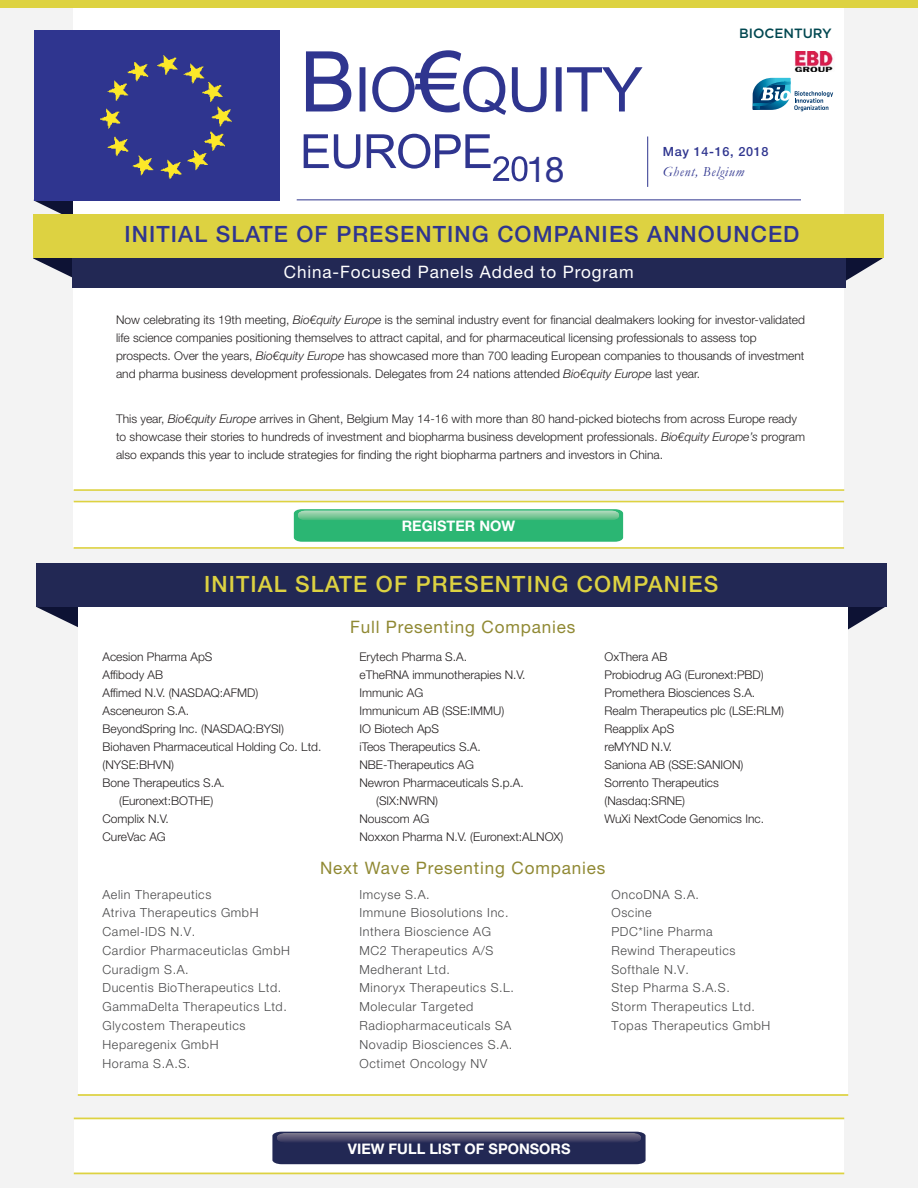
<style>
.page{position:relative;width:918px;height:1188px;background:#f3f3f3}
.page>*{position:absolute;margin:0;border:0;box-sizing:border-box;transform-origin:0 0}
.t1{font:35.4px "Helvetica Neue LT Std";color:#2f358f}
.t2{font:500 22.5px "Helvetica Neue LT Std";letter-spacing:.05em;color:#2f358f}
.t3{font:500 22.5px "Helvetica Neue LT Std";letter-spacing:.05em;color:#ddd241}
.t4{font:17.1px "Helvetica Neue LT Std";letter-spacing:.05em;color:#908933}
.t5{font:17.1px "Helvetica Neue LT Std";letter-spacing:.05em;color:#fff}
.t6{font:700 14.55px "Helvetica Neue LT Std";color:#fff}
.t7{font:italic 13.95px "Garamond";letter-spacing:.05em;color:#2f358f}
.t8{font:500 13.5px "Gotham";color:#004750}
.t9{font:300 12.6px/18.8px "Helvetica Neue LT Std";letter-spacing:.045em;color:#49494a}
.t10{font:500 12.6px "Helvetica Neue LT Std";letter-spacing:.05em;color:#2f358f}
.t11{font:300 12px/18px "Helvetica Neue LT Std";color:#231f20}
.s1{font-style:italic}
</style>
<div class="page">
<svg style="left:848px;top:606px;width:37px;height:24px"></svg>
<svg style="left:36px;top:606px;width:42px;height:21px"></svg>
<svg style="left:845px;top:258px;width:38px;height:30px"></svg>
<svg style="left:33px;top:199px;width:41px;height:92px"></svg>
<div style="left:74px;top:0;width:770px;height:490px;background:#fff"></div>
<hr style="left:297px;top:200px;width:504px;height:1px;background:#2f358f">
<div style="left:0;top:0;width:918px;height:8px;background:#ddd241"></div>
<hr style="left:647px;top:136px;width:1px;height:51px;background:#2f358f">
<div style="left:33px;top:215px;width:851px;height:43px;background:#ddd241"></div>
<hr style="left:74px;top:489px;width:770px;height:2px;background:#ddd241">
<div style="left:74px;top:1118px;width:770px;height:55px;background:#fff"></div>
<hr style="left:74px;top:1118px;width:770px;height:1px;background:#ddd241">
<hr style="left:74px;top:1173px;width:770px;height:1px;background:#ddd241">
<div style="left:78px;top:591px;width:770px;height:504px;background:#fff"></div>
<hr style="left:78px;top:1094px;width:770px;height:2px;background:#ddd241">
<div style="left:72px;top:258px;width:773px;height:30px;background:#222854"></div>
<div style="left:36px;top:563px;width:850px;height:43px;background:#222854"></div>
<div style="left:34px;top:30px;width:245px;height:170px;background:#2f358f"></div>
<img style="left:100px;top:55px;width:132px;height:124px">
<img style="left:794px;top:52px;width:40px;height:20px">
<img style="left:306px;top:50px;width:337px;height:119px">
<svg style="left:753px;top:78px;width:80px;height:33px"></svg>
<div style="left:74px;top:502px;width:769px;height:46px;background:#fff"></div>
<hr style="left:74px;top:501px;width:770px;height:1px;background:#ddd241">
<hr style="left:74px;top:547px;width:770px;height:2px;background:#ddd241">
<svg style="left:294px;top:509px;width:329px;height:33px"></svg>
<img style="left:298px;top:510px;width:321px;height:10px">
<div style="left:272px;top:1132px;width:374px;height:32px;background:#222854"></div>
<img style="left:277px;top:1133px;width:364px;height:10px">
<p class="t8" style="left:739px;top:27px;width:94px">BIOCENTURY</p>
<p class="t10" style="left:663px;top:145px;width:107px">May 14-16, 2018</p>
<h1 class="t1" style="left:527px;top:149px;width:40px">18</h1>
<p class="t7" style="left:663px;top:164px;width:83px">Ghent, Belgium</p>
<h2 class="t2" style="left:125px;top:221px;width:676px">INITIAL SLATE OF PRESENTING COMPANIES ANNOUNCED</h2>
<h3 class="t5" style="left:284px;top:262px;width:351px">China-Focused Panels Added to Program</h3>
<p class="t11" style="left:116px;top:312px;width:691px">Now celebrating its 19th meeting, <span class="s1">Bio€quity Europe</span> is the seminal industry event for financial dealmakers looking for investor-validated life science companies positioning themselves to attract capital, and for pharmaceutical licensing professionals to assess top prospects. Over the years, <span class="s1">Bio€quity Europe</span> has showcased more than 700 leading European companies to thousands of investment and pharma business development professionals. Delegates from 24 nations attended <span class="s1">Bio€quity Europe</span> last year.</p>
<p class="t11" style="left:116px;top:411px;width:691px">This year, <span class="s1">Bio€quity Europe</span> arrives in Ghent, Belgium May 14-16 with more than 80 hand-picked biotechs from across Europe ready to showcase their stories to hundreds of investment and biopharma business development professionals. <span class="s1">Bio€quity Europe’s</span> program also expands this year to include strategies for finding the right biopharma partners and investors in China.</p>
<p class="t6" style="left:402px;top:518px;width:115px">REGISTER NOW</p>
<h2 class="t3" style="left:204px;top:571px;width:516px">INITIAL SLATE OF PRESENTING COMPANIES</h2>
<p class="t11" style="left:103px;top:650px;width:112px">Acesion Pharma ApS</p>
<p class="t11" style="left:103px;top:668px;width:62px">Affibody AB</p>
<p class="t11" style="left:103px;top:686px;width:157px">Affimed N.V. (NASDAQ:AFMD)</p>
<p class="t11" style="left:103px;top:704px;width:88px">Asceneuron S.A.</p>
<p class="t11" style="left:103px;top:722px;width:183px">BeyondSpring Inc. (NASDAQ:BYSI)</p>
<p class="t11" style="left:103px;top:740px;width:220px">Biohaven Pharmaceutical Holding Co. Ltd.</p>
<p class="t11" style="left:103px;top:758px;width:73px">(NYSE:BHVN)</p>
<p class="t11" style="left:103px;top:776px;width:124px">Bone Therapeutics S.A.</p>
<p class="t11" style="left:119px;top:794px;width:96px">(Euronext:BOTHE)</p>
<p class="t11" style="left:103px;top:812px;width:68px">Complix N.V.</p>
<p class="t11" style="left:103px;top:830px;width:65px">CureVac AG</p>
<h3 class="t4" style="left:350px;top:617px;width:227px">Full Presenting Companies</h3>
<p class="t11" style="left:360px;top:650px;width:109px">Erytech Pharma S.A.</p>
<p class="t11" style="left:360px;top:668px;width:168px">eTheRNA immunotherapies N.V.</p>
<p class="t11" style="left:360px;top:686px;width:65px">Immunic AG</p>
<p class="t11" style="left:360px;top:704px;width:146px">Immunicum AB (SSE:IMMU)</p>
<p class="t11" style="left:360px;top:722px;width:81px">IO Biotech ApS</p>
<p class="t11" style="left:360px;top:740px;width:123px">iTeos Therapeutics S.A.</p>
<p class="t11" style="left:360px;top:758px;width:116px">NBE-Therapeutics AG</p>
<p class="t11" style="left:360px;top:776px;width:166px">Newron Pharmaceuticals S.p.A.</p>
<p class="t11" style="left:376px;top:794px;width:64px">(SIX:NWRN)</p>
<p class="t11" style="left:360px;top:812px;width:72px">Nouscom AG</p>
<p class="t11" style="left:360px;top:830px;width:205px">Noxxon Pharma N.V. (Euronext:ALNOX)</p>
<p class="t11" style="left:605px;top:650px;width:181px">OxThera AB<br>Probiodrug AG (Euronext:PBD)<br>Promethera Biosciences S.A.<br>Realm Therapeutics plc (LSE:RLM)<br>Reapplix ApS<br>reMYND N.V.<br>Saniona AB (SSE:SANION)<br>Sorrento Therapeutics (Nasdaq:SRNE)<br>WuXi NextCode Genomics Inc.</p>
<p class="t9" style="left:103px;top:886px;width:189px">Aelin Therapeutics<br>Atriva Therapeutics GmbH<br>Camel-IDS N.V.<br>Cardior Pharmaceuticlas GmbH<br>Curadigm S.A.<br>Ducentis BioTherapeutics Ltd.<br>GammaDelta Therapeutics Ltd.<br>Glycostem Therapeutics<br>Heparegenix GmbH<br>Horama S.A.S.</p>
<h3 class="t4" style="left:320px;top:858px;width:287px">Next Wave Presenting Companies</h3>
<p class="t9" style="left:360px;top:886px;width:156px">Imcyse S.A.<br>Immune Biosolutions Inc.<br>Inthera Bioscience AG<br>MC2 Therapeutics A/S<br>Medherant Ltd.<br>Minoryx Therapeutics S.L.<br>Molecular Targeted<br>Radiopharmaceuticals SA<br>Novadip Biosciences S.A.<br>Octimet Oncology NV</p>
<p class="t9" style="left:612px;top:886px;width:160px">OncoDNA S.A.<br>Oscine<br>PDC*line Pharma<br>Rewind Therapeutics<br>Softhale N.V.<br>Step Pharma S.A.S.<br>Storm Therapeutics Ltd.<br>Topas Therapeutics GmbH</p>
<p class="t6" style="left:348px;top:1140px;width:224px">VIEW FULL LIST OF SPONSORS</p>
</div>
